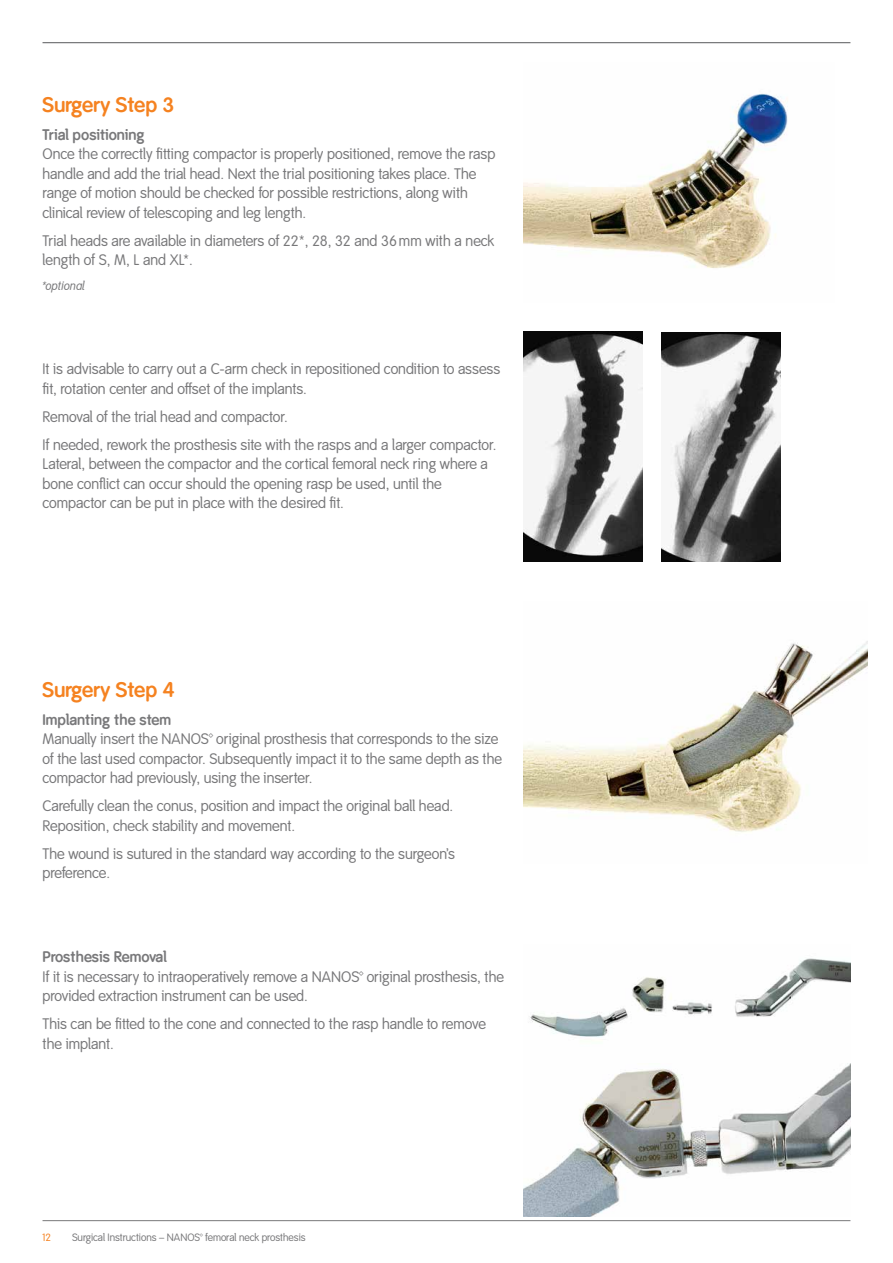
<style>
.page{position:relative;width:893px;height:1263px;background:#fff}
.page>*{position:absolute;margin:0;border:0;box-sizing:border-box;transform-origin:0 0}
.t1{font:700 21px "Smith&Nephew";color:#f58220}
.t2{font:15px/19.5px "Smith&Nephew";color:#78787a}
.t3{font:700 15px "Smith&Nephew";color:#78787a}
.t4{font:italic 12px "Smith&Nephew";color:#78787a}
.t5{font:10.5px "Smith&Nephew";color:#78787a}
.t6{font:10.5px "Smith&Nephew";color:#f58220}
</style>
<div class="page">
<hr style="left:892px;top:604px;width:1px;height:659px;background:#fff9f4">
<img style="left:524px;top:1063px;width:326px;height:153px">
<img style="left:524px;top:93px;width:264px;height:175px">
<img style="left:661px;top:332px;width:119px;height:229px">
<img style="left:524px;top:641px;width:343px;height:192px">
<img style="left:530px;top:958px;width:320px;height:79px">
<img style="left:524px;top:332px;width:119px;height:229px">
<hr style="left:43px;top:1220px;width:807px;height:1px;background:#78787a">
<hr style="left:43px;top:42px;width:807px;height:1px;background:#58595b">
<h1 class="t1" style="left:43px;top:92px;width:133px">Surgery Step 3</h1>
<p class="t3" style="left:43px;top:126px;width:104px">Trial positioning</p>
<p class="t2" style="left:43px;top:145px;width:454px">Once the correctly fitting compactor is properly positioned, remove the rasp handle and add the trial head. Next the trial positioning takes place. The range of motion should be checked for possible restrictions, along with clinical review of telescoping and leg length.</p>
<p class="t2" style="left:43px;top:231px;width:453px">Trial heads are available in diameters of 22*, 28, 32 and 36 mm with a neck length of S, M, L and XL*.</p>
<p class="t4" style="left:43px;top:279px;width:44px">*optional</p>
<p class="t2" style="left:43px;top:360px;width:459px">It is advisable to carry out a C-arm check in repositioned condition to assess fit, rotation center and offset of the implants.</p>
<p class="t2" style="left:43px;top:403px;width:455px;line-height:28px">Removal of the trial head and compactor.<br>If needed, rework the prosthesis site with the rasps and a larger compactor.</p>
<p class="t2" style="left:43px;top:455px;width:447px">Lateral, between the compactor and the cortical femoral neck ring where a bone conflict can occur should the opening rasp be used, until the compactor can be put in place with the desired fit.</p>
<h1 class="t1" style="left:43px;top:677px;width:134px">Surgery Step 4</h1>
<p class="t3" style="left:43px;top:710px;width:130px">Implanting the stem</p>
<p class="t2" style="left:43px;top:730px;width:461px">Manually insert the NANOS™ original prosthesis that corresponds to the size of the last used compactor. Subsequently impact it to the same depth as the compactor had previously, using the inserter.</p>
<p class="t2" style="left:43px;top:797px;width:412px">Carefully clean the conus, position and impact the original ball head.<br>Reposition, check stability and movement.</p>
<p class="t2" style="left:43px;top:844px;width:414px">The wound is sutured in the standard way according to the surgeon’s preference.</p>
<p class="t3" style="left:43px;top:948px;width:126px">Prosthesis Removal</p>
<p class="t2" style="left:43px;top:967px;width:463px">If it is necessary to intraoperatively remove a NANOS™ original prosthesis, the provided extraction instrument can be used.</p>
<p class="t2" style="left:43px;top:1015px;width:445px">This can be fitted to the cone and connected to the rasp handle to remove the implant.</p>
<p class="t6" style="left:43px;top:1231px;width:10px">12</p>
<p class="t5" style="left:72px;top:1231px;width:235px">Surgical Instructions – NANOS™ femoral neck prosthesis</p>
</div>
